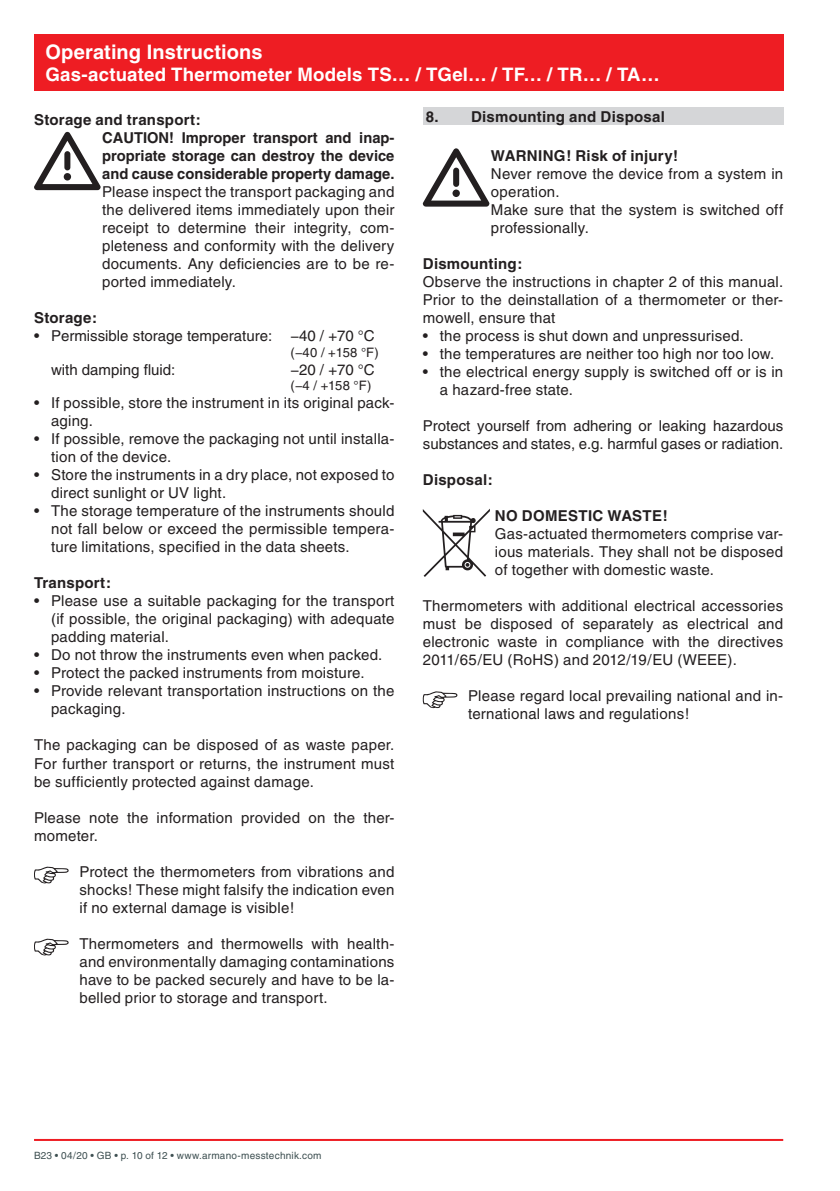
<style>
.page{position:relative;width:840px;height:1191px;background:#fff}
.page>*{position:absolute;margin:0;border:0;box-sizing:border-box;transform-origin:0 0}
.t1{font:700 20px "Helvetica";letter-spacing:.005em;color:#fff}
.t2{font:700 18.6px "Helvetica";letter-spacing:.01em;color:#fff}
.t3{font:15px/18px "Helvetica";letter-spacing:.015em;color:#231f20;text-align:justify}
.t4{font:700 15px/18px "Helvetica";letter-spacing:.005em;color:#231f20}
.t5{font:13px "Helvetica";letter-spacing:.02em;color:#231f20}
.t6{font:10px "Helvetica";letter-spacing:.02em;color:#3d4f51}
</style>
<div class="page">
<hr style="left:34px;top:1139px;width:748px;height:2px;background:#ee1d23">
<div style="left:34px;top:34px;width:748px;height:57px;background:#ee1d23"></div>
<svg style="left:34px;top:132px;width:67px;height:58px"></svg>
<div style="left:64px;top:173px;width:7px;height:8px;background:#231f20;border-radius:50%"></div>
<svg style="left:34px;top:866px;width:35px;height:17px"></svg>
<svg style="left:34px;top:938px;width:35px;height:17px"></svg>
<div style="left:422px;top:108px;width:360px;height:17px;background:#d5d6d8"></div>
<svg style="left:422px;top:148px;width:67px;height:59px"></svg>
<div style="left:452px;top:189px;width:7px;height:8px;background:#231f20;border-radius:50%"></div>
<svg style="left:422px;top:509px;width:67px;height:68px"></svg>
<svg style="left:422px;top:691px;width:35px;height:17px"></svg>
<h1 class="t1" style="left:45px;top:40px;width:218px">Operating Instructions</h1>
<p class="t2" style="left:45px;top:63px;width:615px">Gas-actuated Thermometer Models TS… / TGel… / TF… / TR… / TA…</p>
<p class="t4" style="left:102px;top:111px;width:294px;text-indent:-68px">Storage and transport:<br>CAUTION! Improper transport and inap&shy;propriate storage can destroy the device and cause considerable property damage.</p>
<p class="t3" style="left:102px;top:183px;width:293px">Please inspect the transport packaging and the delivered items immediately upon their receipt to determine their integrity, com&shy;pleteness and conformity with the delivery documents. Any deficiencies are to be re&shy;ported immediately.</p>
<p class="t4" style="left:34px;top:309px;width:65px">Storage:</p>
<p class="t3" style="left:34px;top:327px;width:342px">• Permissible storage temperature: −40 / +70 °C</p>
<p class="t5" style="left:290px;top:345px;width:90px">(−40 / +158 °F)</p>
<p class="t3" style="left:51px;top:360px;width:126px">with damping fluid:</p>
<p class="t3" style="left:290px;top:360px;width:86px">−20 / +70 °C</p>
<p class="t5" style="left:290px;top:378px;width:82px">(−4 / +158 °F)</p>
<p class="t3" style="left:51px;top:394px;width:344px;text-indent:-17px">• If possible, store the instrument in its original pack&shy;aging.</p>
<p class="t3" style="left:51px;top:430px;width:344px;text-indent:-17px">• If possible, remove the packaging not until installa&shy;tion of the device.</p>
<p class="t3" style="left:51px;top:466px;width:344px;text-indent:-17px">• Store the instruments in a dry place, not exposed to direct sunlight or UV light.</p>
<p class="t3" style="left:51px;top:502px;width:345px;text-indent:-17px">• The storage temperature of the instruments should not fall below or exceed the permissible tempera&shy;ture limitations, specified in the data sheets.</p>
<p class="t4" style="left:34px;top:574px;width:78px">Transport:</p>
<p class="t3" style="left:51px;top:592px;width:345px;text-indent:-17px">• Please use a suitable packaging for the transport (if possible, the original packaging) with adequate padding material.</p>
<p class="t3" style="left:34px;top:646px;width:349px">• Do not throw the instruments even when packed.</p>
<p class="t3" style="left:34px;top:664px;width:332px">• Protect the packed instruments from moisture.</p>
<p class="t3" style="left:51px;top:682px;width:344px;text-indent:-17px">• Provide relevant transportation instructions on the packaging.</p>
<p class="t3" style="left:34px;top:736px;width:362px">The packaging can be disposed of as waste paper.<br>For further transport or returns, the instrument must be sufficiently protected against damage.</p>
<p class="t3" style="left:34px;top:808px;width:362px">Please note the information provided on the ther&shy;mometer.</p>
<p class="t3" style="left:79px;top:862px;width:316px">Protect the thermometers from vibrations and shocks! These might falsify the indication even if no external damage is visible!</p>
<p class="t3" style="left:79px;top:934px;width:316px">Thermometers and thermowells with health&shy;and environmentally damaging contaminations have to be packed securely and have to be la&shy;belled prior to storage and transport.</p>
<p class="t4" style="left:425px;top:108px;width:240px">8. Dismounting and Disposal</p>
<p class="t4" style="left:490px;top:146px;width:189px">WARNING! Risk of injury!</p>
<p class="t3" style="left:490px;top:165px;width:293px;text-align:left">Never remove the device from a system in operation.<br>Make sure that the system is switched off professionally.</p>
<p class="t4" style="left:422px;top:254px;width:101px">Dismounting:</p>
<p class="t3" style="left:422px;top:273px;width:361px">Observe the instructions in chapter 2 of this manual.<br>Prior to the deinstallation of a thermometer or ther&shy;mowell, ensure that</p>
<p class="t3" style="left:422px;top:327px;width:322px">• the process is shut down and unpressurised.</p>
<p class="t3" style="left:422px;top:345px;width:353px">• the temperatures are neither too high nor too low.</p>
<p class="t3" style="left:439px;top:363px;width:345px;text-indent:-17px">• the electrical energy supply is switched off or is in a hazard-free state.</p>
<p class="t3" style="left:422px;top:417px;width:362px">Protect yourself from adhering or leaking hazardous substances and states, e.g. harmful gases or radiation.</p>
<p class="t4" style="left:422px;top:470px;width:71px">Disposal:</p>
<p class="t4" style="left:494px;top:506px;width:174px">NO DOMESTIC WASTE!</p>
<p class="t3" style="left:494px;top:525px;width:289px">Gas-actuated thermometers comprise var&shy;ious materials. They shall not be disposed of together with domestic waste.</p>
<p class="t3" style="left:422px;top:597px;width:361px">Thermometers with additional electrical accessories must be disposed of separately as electrical and electronic waste in compliance with the directives 2011/65/EU (RoHS) and 2012/19/EU (WEEE).</p>
<p class="t3" style="left:468px;top:687px;width:316px">Please regard local prevailing national and in&shy;ternational laws and regulations!</p>
<p class="t6" style="left:34px;top:1149px;width:289px">B23 • 04/20 • GB • p. 10 of 12 • www.armano-messtechnik.com</p>
</div>
